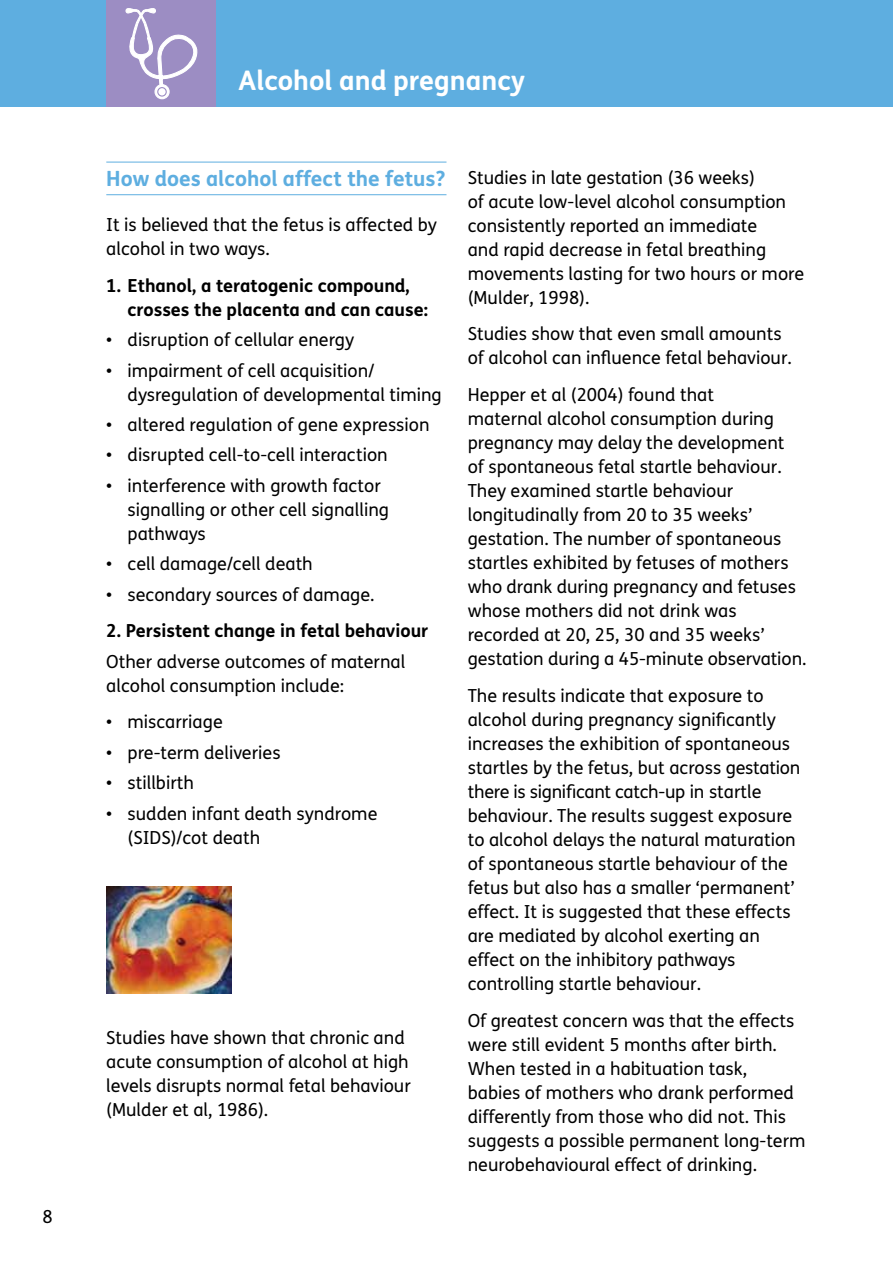
<style>
.page{position:relative;width:893px;height:1263px;background:#fff}
.page>*{position:absolute;margin:0;border:0;box-sizing:border-box;transform-origin:0 0}
.t1{font:700 27px "FS Mencap";color:#fff}
.t2{font:700 21px "FS Mencap";color:#5eaee0}
.t3{font:18px/24px "FS Mencap";color:#000}
.t4{font:700 18px/24px "FS Mencap";color:#000}
</style>
<div class="page">
<div style="left:0;top:0;width:893px;height:107px;background:#5eaee0"></div>
<div style="left:106px;top:0;width:110px;height:107px;background:#9c8dc3"></div>
<svg style="left:125px;top:8px;width:73px;height:92px"></svg>
<div style="left:155px;top:85px;width:14px;height:14px;background:#fff;border-radius:50%"></div>
<div style="left:154px;top:84px;width:16px;height:15px;border:1px solid #fff;border-radius:50%"></div>
<div style="left:157px;top:87px;width:10px;height:10px;border:1px solid #9c8dc3;border-radius:50%"></div>
<hr style="left:106px;top:162px;width:340px;height:1px;background:#5eaee0">
<hr style="left:106px;top:194px;width:340px;height:1px;background:#5eaee0">
<img style="left:106px;top:886px;width:126px;height:107px">
<p class="t3" style="left:43px;top:1205px;width:12px">8</p>
<h1 class="t1" style="left:239px;top:64px;width:288px">Alcohol and pregnancy</h1>
<p class="t2" style="left:106px;top:165px;width:340px">How does alcohol affect the fetus?</p>
<p class="t3" style="left:106px;top:213px;width:332px">It is believed that the fetus is affected by alcohol in two ways.</p>
<p class="t4" style="left:128px;top:273px;width:302px;text-indent:-21px">1. Ethanol, a teratogenic compound, crosses the placenta and can cause:</p>
<p class="t3" style="left:106px;top:328px;width:249px">• disruption of cellular energy</p>
<p class="t3" style="left:128px;top:359px;width:316px;text-indent:-21px">• impairment of cell acquisition/ dysregulation of developmental timing</p>
<p class="t3" style="left:106px;top:413px;width:325px">• altered regulation of gene expression</p>
<p class="t3" style="left:106px;top:443px;width:283px">• disrupted cell-to-cell interaction</p>
<p class="t3" style="left:128px;top:474px;width:263px;text-indent:-21px">• interference with growth factor signalling or other cell signalling pathways</p>
<p class="t3" style="left:106px;top:552px;width:208px">• cell damage/cell death</p>
<p class="t3" style="left:106px;top:583px;width:270px">• secondary sources of damage.</p>
<p class="t4" style="left:106px;top:619px;width:324px">2. Persistent change in fetal behaviour</p>
<p class="t3" style="left:106px;top:650px;width:301px">Other adverse outcomes of maternal alcohol consumption include:</p>
<p class="t3" style="left:106px;top:710px;width:118px">• miscarriage</p>
<p class="t3" style="left:106px;top:741px;width:176px">• pre-term deliveries</p>
<p class="t3" style="left:106px;top:771px;width:89px">• stillbirth</p>
<p class="t3" style="left:128px;top:802px;width:251px;text-indent:-21px">• sudden infant death syndrome (SIDS)/cot death</p>
<p class="t3" style="left:106px;top:1026px;width:306px">Studies have shown that chronic and acute consumption of alcohol at high levels disrupts normal fetal behaviour (Mulder et al, 1986).</p>
<p class="t3" style="left:468px;top:166px;width:338px">Studies in late gestation (36 weeks)<br>of acute low-level alcohol consumption consistently reported an immediate<br>and rapid decrease in fetal breathing movements lasting for two hours or more (Mulder, 1998).</p>
<p class="t3" style="left:468px;top:322px;width:326px">Studies show that even small amounts of alcohol can influence fetal behaviour.</p>
<p class="t3" style="left:468px;top:383px;width:340px">Hepper et al (2004) found that<br>maternal alcohol consumption during pregnancy may delay the development<br>of spontaneous fetal startle behaviour.<br>They examined startle behaviour longitudinally from 20 to 35 weeks’ gestation. The number of spontaneous startles exhibited by fetuses of mothers who drank during pregnancy and fetuses whose mothers did not drink was recorded at 20, 25, 30 and 35 weeks’ gestation during a 45-minute observation.</p>
<p class="t3" style="left:468px;top:684px;width:334px">The results indicate that exposure to alcohol during pregnancy significantly increases the exhibition of spontaneous startles by the fetus, but across gestation there is significant catch-up in startle behaviour. The results suggest exposure to alcohol delays the natural maturation of spontaneous startle behaviour of the fetus but also has a smaller ‘permanent’ effect. It is suggested that these effects are mediated by alcohol exerting an effect on the inhibitory pathways controlling startle behaviour.</p>
<p class="t3" style="left:468px;top:1009px;width:339px">Of greatest concern was that the effects were still evident 5 months after birth.<br>When tested in a habituation task,<br>babies of mothers who drank performed differently from those who did not. This suggests a possible permanent long-term neurobehavioural effect of drinking.</p>
</div>
